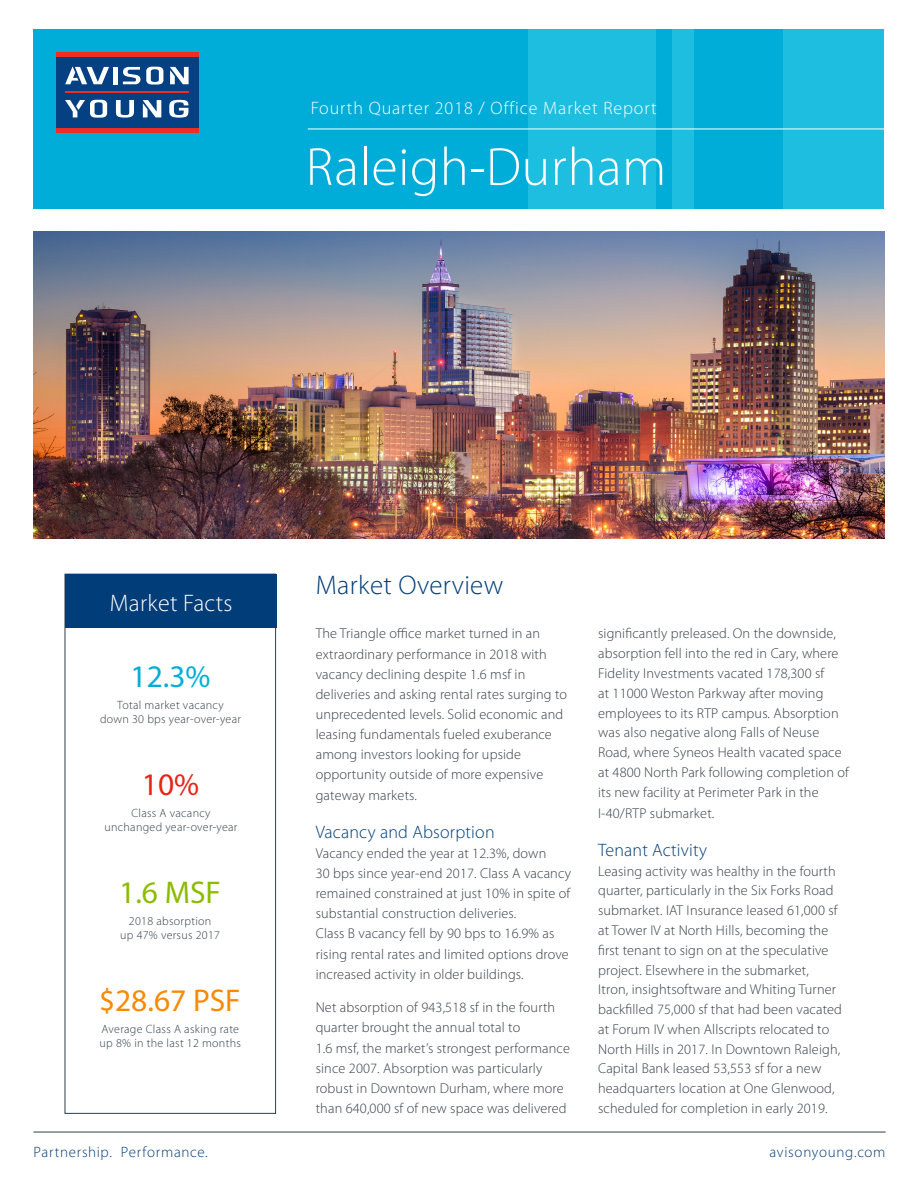
<style>
.page{position:relative;width:918px;height:1188px;background:#fff}
.page>*{position:absolute;margin:0;border:0;box-sizing:border-box;transform-origin:0 0}
.Title_36pt{font:300 54px "Myriad Pro";letter-spacing:.01em;color:#fff}
.Orange_21pt_Center{font:31.5px "Myriad Pro";color:#fa8900}
.Green_21pt_Center{font:31.5px "Myriad Pro";color:#8dbb00}
.Blue_21pt_Center{font:31.5px "Myriad Pro";color:#00add8}
.Red_21pt_Center{font:31.5px "Myriad Pro";color:#e72419}
._18pt_Left{font:300 27px "Myriad Pro";letter-spacing:.01em;color:#003d79}
._16pt_Center_White{font:300 24px "Myriad Pro";letter-spacing:.01em;color:#fff}
.Subtitle_12pt_Left{font:300 18px "Myriad Pro";letter-spacing:.05em;color:#fff}
.Paragraph_Header_12p{font:300 18px "Myriad Pro";letter-spacing:.01em;color:#003d79}
.t1{font:300 15px "Myriad Pro";letter-spacing:.045em;color:#003d79}
.Body_10pt__Body{font:300 14.25px/19.8px "Myriad Pro";letter-spacing:.01em;color:#333d47}
._8pt_Center{font:300 12px/14.4px "Myriad Pro";letter-spacing:.025em;color:#313e48;text-align:center}
</style>
<div class="page">
<img style="left:34px;top:232px;width:850px;height:306px">
<div style="left:34px;top:29px;width:850px;height:180px;background:#00add8"></div>
<div style="left:672px;top:29px;width:21px;height:180px;background:#1ebee0"></div>
<div style="left:783px;top:29px;width:101px;height:180px;background:#1ebee0"></div>
<div style="left:528px;top:29px;width:128px;height:180px;background:#1ebee0"></div>
<div style="left:57px;top:56px;width:142px;height:72px;background:#054082"></div>
<div style="left:113px;top:67px;width:5px;height:17px;background:#fff"></div>
<svg style="left:170px;top:67px;width:19px;height:17px"></svg>
<svg style="left:123px;top:67px;width:41px;height:18px"></svg>
<svg style="left:143px;top:100px;width:18px;height:17px"></svg>
<svg style="left:65px;top:66px;width:44px;height:18px"></svg>
<svg style="left:65px;top:100px;width:43px;height:18px"></svg>
<svg style="left:116px;top:100px;width:18px;height:18px"></svg>
<svg style="left:169px;top:100px;width:19px;height:18px"></svg>
<div style="left:57px;top:128px;width:142px;height:5px;background:#ee2e22"></div>
<hr style="left:57px;top:52px;width:142px;height:4px;background:#ee2e22">
<hr style="left:65px;top:92px;width:124px;height:1px;background:#ee2e22">
<hr style="left:308px;top:129px;width:584px;height:1px;background:#fff">
<hr style="left:33px;top:1132px;width:853px;height:1px;background:#313e48">
<div style="left:65px;top:574px;width:211px;height:540px;border:1px solid #313e48"></div>
<div style="left:65px;top:574px;width:212px;height:54px;background:#003d79"></div>
<p class="Subtitle_12pt_Left" style="left:311px;top:97px;width:347px">Fourth Quarter 2018 / Office Market Report</p>
<p class="Title_36pt" style="left:306px;top:134px;width:362px">Raleigh-Durham</p>
<p class="_16pt_Center_White" style="left:110px;top:588px;width:124px">Market Facts</p>
<p class="Blue_21pt_Center" style="left:131px;top:657px;width:81px">12.3%</p>
<p class="_8pt_Center" style="left:100px;top:697px;width:142px">Total market vacancy<br>down 30 bps year-over-year</p>
<p class="Red_21pt_Center" style="left:142px;top:765px;width:59px">10%</p>
<p class="_8pt_Center" style="left:104px;top:805px;width:135px">Class A vacancy unchanged year-over-year</p>
<p class="Green_21pt_Center" style="left:119px;top:873px;width:103px">1.6 MSF</p>
<p class="_8pt_Center" style="left:120px;top:913px;width:101px">2018 absorption<br>up 47% versus 2017</p>
<p class="Orange_21pt_Center" style="left:99px;top:981px;width:143px">$28.67 PSF</p>
<p class="_8pt_Center" style="left:100px;top:1021px;width:143px;text-align:left">Average Class A asking rate up 8% in the last 12 months</p>
<p class="_18pt_Left" style="left:316px;top:569px;width:189px">Market Overview</p>
<p class="Body_10pt__Body" style="left:316px;top:624px;width:253px">The Triangle office market turned in an extraordinary performance in 2018 with vacancy declining despite 1.6 msf in deliveries and asking rental rates surging to unprecedented levels. Solid economic and leasing fundamentals fueled exuberance among investors looking for upside opportunity outside of more expensive gateway markets.</p>
<p class="Paragraph_Header_12p" style="left:316px;top:821px;width:180px">Vacancy and Absorption</p>
<p class="Body_10pt__Body" style="left:316px;top:843px;width:257px">Vacancy ended the year at 12.3%, down<br>30 bps since year-end 2017. Class A vacancy remained constrained at just 10% in spite of substantial construction deliveries.<br>Class B vacancy fell by 90 bps to 16.9% as rising rental rates and limited options drove increased activity in older buildings.</p>
<p class="Body_10pt__Body" style="left:316px;top:997px;width:256px">Net absorption of 943,518 sf in the fourth quarter brought the annual total to<br>1.6 msf, the market’s strongest performance since 2007. Absorption was particularly robust in Downtown Durham, where more than 640,000 sf of new space was delivered</p>
<p class="Body_10pt__Body" style="left:598px;top:624px;width:252px">significantly preleased. On the downside, absorption fell into the red in Cary, where Fidelity Investments vacated 178,300 sf<br>at 11000 Weston Parkway after moving employees to its RTP campus. Absorption was also negative along Falls of Neuse Road, where Syneos Health vacated space at 4800 North Park following completion of its new facility at Perimeter Park in the</p>
<p class="Body_10pt__Body" style="left:598px;top:803px;width:118px">I-40/RTP submarket.</p>
<p class="Paragraph_Header_12p" style="left:598px;top:839px;width:110px">Tenant Activity</p>
<p class="Body_10pt__Body" style="left:598px;top:861px;width:245px">Leasing activity was healthy in the fourth quarter, particularly in the Six Forks Road submarket. IAT Insurance leased 61,000 sf at Tower IV at North Hills, becoming the first tenant to sign on at the speculative project. Elsewhere in the submarket, Itron, insightsoftware and Whiting Turner backfilled 75,000 sf that had been vacated at Forum IV when Allscripts relocated to North Hills in 2017. In Downtown Raleigh, Capital Bank leased 53,553 sf for a new headquarters location at One Glenwood, scheduled for completion in early 2019.</p>
<p class="t1" style="left:33px;top:1142px;width:176px">Partnership. Performance.</p>
<p class="t1" style="left:770px;top:1142px;width:117px">avisonyoung.com</p>
</div>
